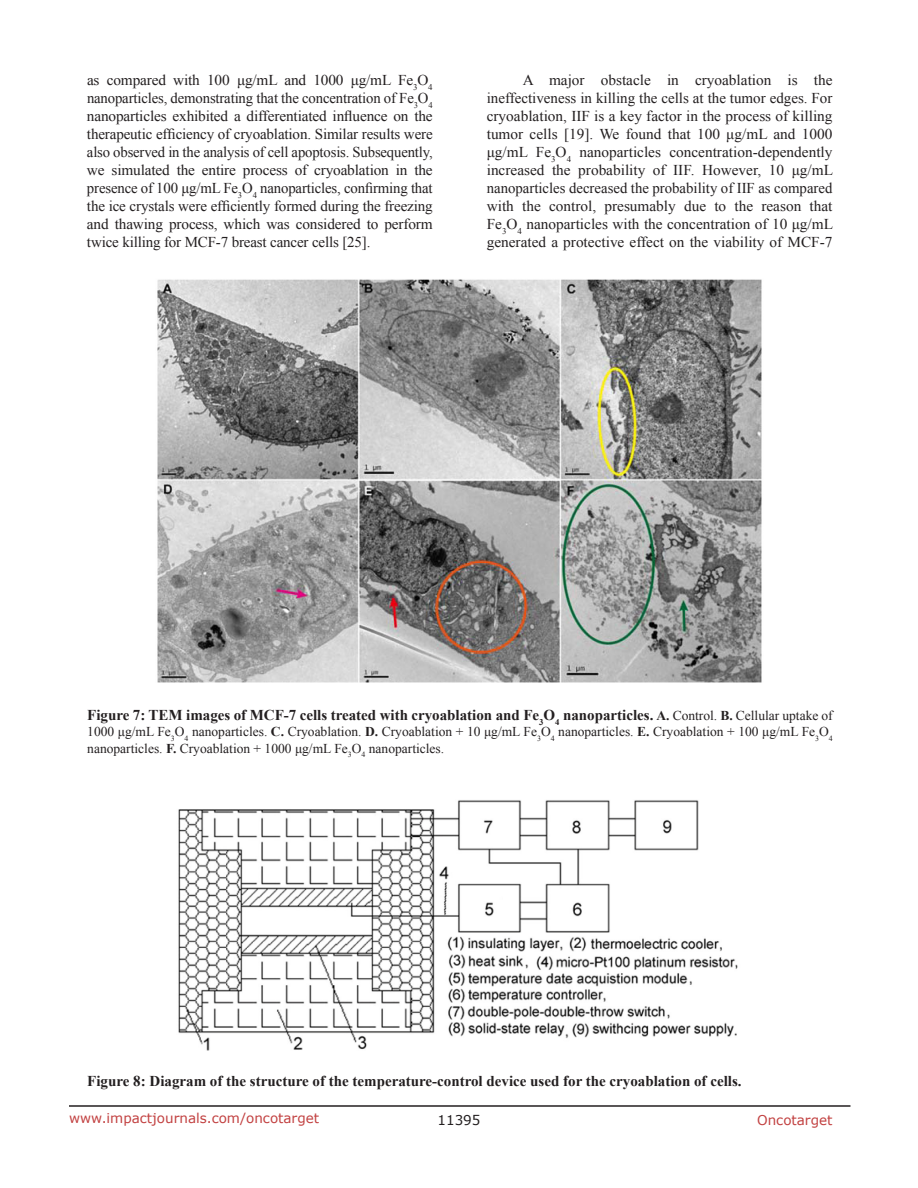
<style>
.page{position:relative;width:918px;height:1188px;background:#fff}
.page>*{position:absolute;margin:0;border:0;box-sizing:border-box;transform-origin:0 0}
.BodyText{font:15px/18px "Times New Roman";letter-spacing:-.01em;color:#231f20;text-align:justify}
.figuretext{font:700 15px "Times New Roman";color:#231f20}
.figuretext-2{font:13.5px/16.2px "Times New Roman";color:#231f20}
.t1{font:13.5px "Verdana";color:#c24141}
.t2{font:13.5px "Verdana";color:#231f20}
.s1{font-size:13.5px}
.s2{font-weight:400;font-size:13.5px}
.s3{font-weight:700}
</style>
<div class="page">
<hr style="left:69px;top:1105px;width:781px;height:2px;background:#231f20">
<img style="left:157px;top:279px;width:605px;height:404px">
<img style="left:178px;top:800px;width:560px;height:251px">
<p class="BodyText" style="left:87px;top:71px;width:347px">as compared with 100 μg/mL and 1000 μg/mL Fe<sub>3</sub>O<sub>4 </sub>nanoparticles, demonstrating that the concentration of Fe<sub>3</sub>O<sub>4 </sub>nanoparticles exhibited a differentiated influence on the therapeutic efficiency of cryoablation. Similar results were also observed in the analysis of cell apoptosis. Subsequently, we simulated the entire process of cryoablation in the presence of 100 μg/mL Fe<sub>3</sub>O<sub>4</sub> nanoparticles, confirming that the ice crystals were efficiently formed during the freezing and thawing process, which was considered to perform twice killing for MCF-7 breast cancer cells [25].</p>
<p class="BodyText" style="left:487px;top:71px;width:348px;text-indent:36px">A major obstacle in cryoablation is the ineffectiveness in killing the cells at the tumor edges. For cryoablation, IIF is a key factor in the process of killing tumor cells [19]. We found that 100 μg/mL and 1000 μg/mL Fe<sub>3</sub>O<sub>4</sub> nanoparticles concentration-dependently increased the probability of IIF. However, 10 μg/mL nanoparticles decreased the probability of IIF as compared with the control, presumably due to the reason that Fe<sub>3</sub>O<sub>4</sub> nanoparticles with the concentration of 10 μg/mL generated a protective effect on the viability of MCF-7</p>
<p class="figuretext" style="left:87px;top:705px;width:747px">Figure 7: TEM images of MCF-7 cells treated with cryoablation and Fe<sub>3</sub>O<sub>4</sub> nanoparticles. <span class="s1">A.</span> <span class="s2">Control.</span> <span class="s1">B.</span> <span class="s2">Cellular uptake of</span></p>
<p class="figuretext-2" style="left:87px;top:724px;width:747px">1000 μg/mL Fe<sub>3</sub>O<sub>4</sub> nanoparticles. <span class="s3">C.</span> Cryoablation. <span class="s3">D.</span> Cryoablation + 10 μg/mL Fe<sub>3</sub>O<sub>4</sub> nanoparticles. <span class="s3">E.</span> Cryoablation + 100 μg/mL Fe<sub>3</sub>O<sub>4 </sub>nanoparticles. <span class="s3">F.</span> Cryoablation + 1000 μg/mL Fe<sub>3</sub>O<sub>4</sub> nanoparticles.</p>
<p class="figuretext" style="left:87px;top:1071px;width:656px">Figure 8: Diagram of the structure of the temperature-control device used for the cryoablation of cells.</p>
<p class="t1" style="left:69px;top:1109px;width:252px">www.impactjournals.com/oncotarget</p>
<p class="t2" style="left:438px;top:1111px;width:44px">11395</p>
<p class="t1" style="left:757px;top:1111px;width:77px">Oncotarget</p>
</div>
